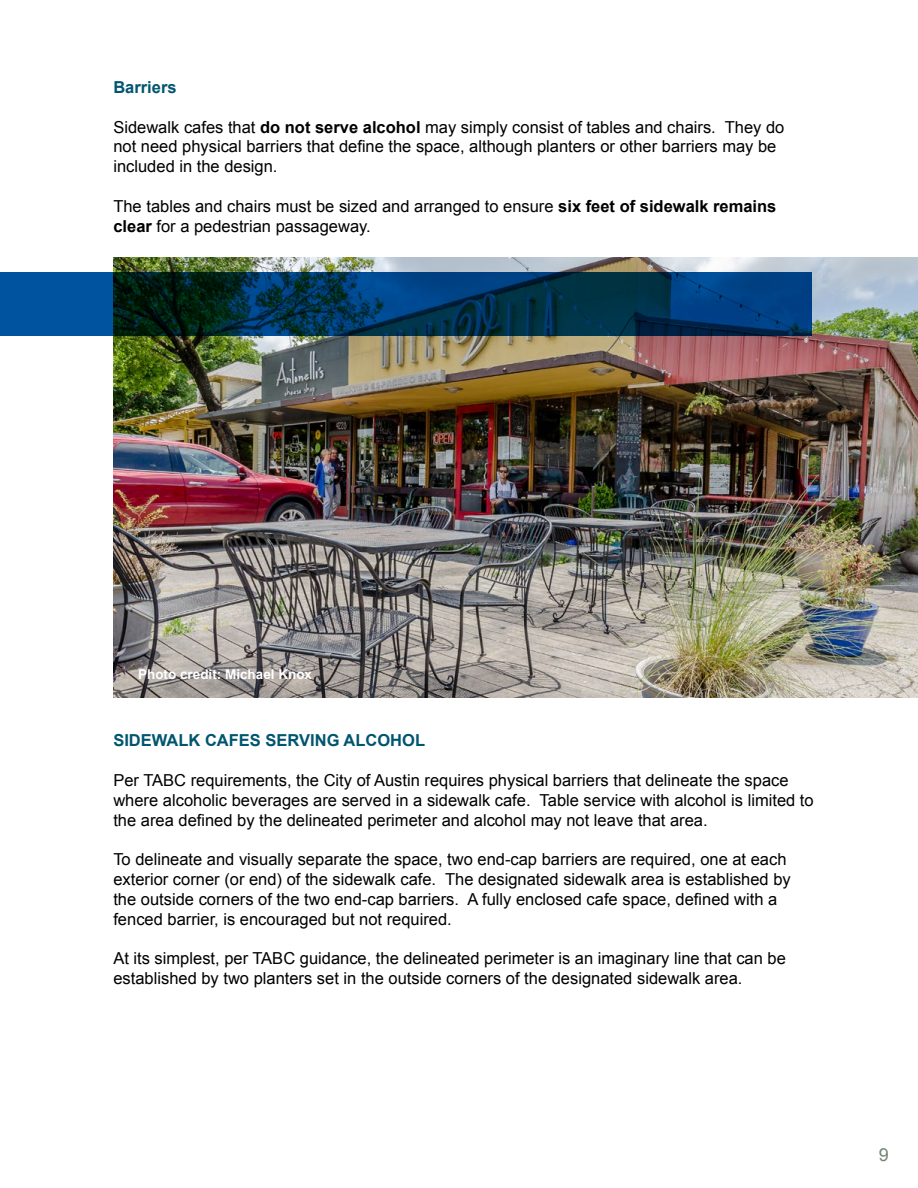
<style>
.page{position:relative;width:918px;height:1188px;background:#fff}
.page>*{position:absolute;margin:0;border:0;box-sizing:border-box;transform-origin:0 0}
.t1{font:18px "Arial";color:#728472}
.t2{font:16.5px/19.8px "Arial";color:#000}
.t3{font:700 16.5px "Arial";color:#00556f}
.t4{font:700 13.5px "Arial";color:#fff}
.s1{font-weight:700}
</style>
<div class="page">
<img style="left:113px;top:257px;width:805px;height:441px">
<svg style="left:0;top:272px;width:811px;height:64px"></svg>
<p class="t3" style="left:113px;top:76px;width:65px">Barriers</p>
<p class="t2" style="left:113px;top:117px;width:672px">Sidewalk cafes that <span class="s1">do not serve alcohol</span> may simply consist of tables and chairs. They do not need physical barriers that define the space, although planters or other barriers may be included in the design.</p>
<p class="t2" style="left:113px;top:196px;width:665px">The tables and chairs must be sized and arranged to ensure <span class="s1">six feet of sidewalk remains clear</span> for a pedestrian passageway.</p>
<p class="t4" style="left:138px;top:666px;width:176px">Photo credit: Michael Knox</p>
<p class="t3" style="left:113px;top:730px;width:313px">SIDEWALK CAFES SERVING ALCOHOL</p>
<p class="t2" style="left:113px;top:770px;width:702px">Per TABC requirements, the City of Austin requires physical barriers that delineate the space where alcoholic beverages are served in a sidewalk cafe. Table service with alcohol is limited to the area defined by the delineated perimeter and alcohol may not leave that area.</p>
<p class="t2" style="left:113px;top:850px;width:679px">To delineate and visually separate the space, two end-cap barriers are required, one at each exterior corner (or end) of the sidewalk cafe. The designated sidewalk area is established by the outside corners of the two end-cap barriers. A fully enclosed cafe space, defined with a fenced barrier, is encouraged but not required.</p>
<p class="t2" style="left:113px;top:949px;width:674px">At its simplest, per TABC guidance, the delineated perimeter is an imaginary line that can be established by two planters set in the outside corners of the designated sidewalk area.</p>
<p class="t1" style="left:879px;top:1142px;width:12px">9</p>
</div>
